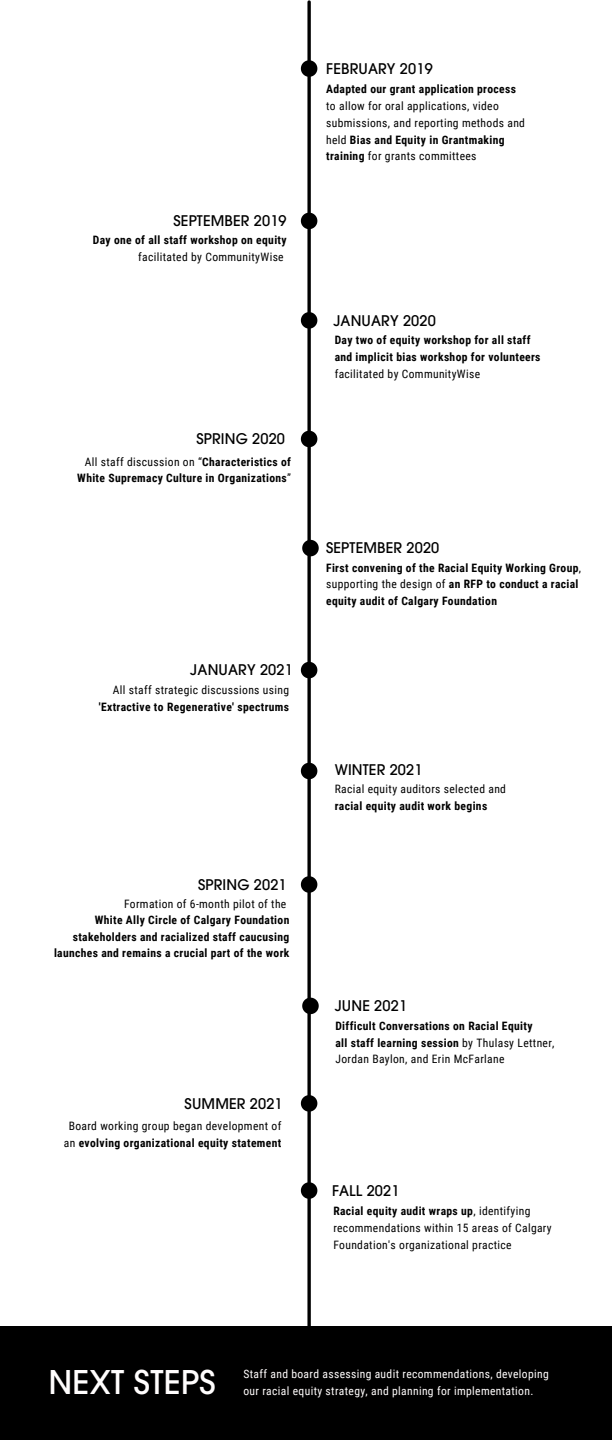
<style>
.page{position:relative;width:612px;height:1440px;background:#fff}
.page>*{position:absolute;margin:0;border:0;box-sizing:border-box;transform-origin:0 0}
.t1{font:500 32.4px "Avant Garde";letter-spacing:.01em;color:#fffdfd}
.t2{font:500 14.6px "Avant Garde";letter-spacing:.01em;color:#000}
.t3{font:700 11.6px/16.7px "Roboto Condensed";letter-spacing:.03em;color:#000;text-align:right}
.t4{font:11.6px/16.7px "Roboto Condensed";letter-spacing:.03em;color:#000}
.t5{font:11.6px "Roboto Condensed";letter-spacing:.03em;color:#fffdfd}
.s1{font-weight:400}
.s2{font-weight:700}
</style>
<div class="page">
<hr style="left:308px;top:2px;width:3px;height:1345px;background:#000">
<svg style="left:301px;top:213px;width:16px;height:16px"></svg>
<svg style="left:301px;top:312px;width:16px;height:17px"></svg>
<div style="left:0;top:1326px;width:612px;height:114px;background:#000"></div>
<svg style="left:301px;top:431px;width:16px;height:16px"></svg>
<svg style="left:302px;top:540px;width:17px;height:16px"></svg>
<svg style="left:301px;top:662px;width:16px;height:16px"></svg>
<svg style="left:301px;top:763px;width:16px;height:16px"></svg>
<svg style="left:301px;top:876px;width:16px;height:17px"></svg>
<svg style="left:302px;top:998px;width:17px;height:16px"></svg>
<svg style="left:301px;top:1095px;width:16px;height:17px"></svg>
<svg style="left:301px;top:1182px;width:16px;height:17px"></svg>
<svg style="left:301px;top:60px;width:16px;height:17px"></svg>
<p class="t2" style="left:174px;top:212px;width:115px">SEPTEMBER 2019</p>
<p class="t3" style="left:93px;top:232px;width:195px">Day one of all staff workshop on equity <span class="s1">facilitated by CommunityWise</span></p>
<p class="t2" style="left:196px;top:430px;width:90px">SPRING 2020</p>
<p class="t3" style="left:77px;top:453px;width:215px"><span class="s1">All staff discussion on “</span>Characteristics of<br>White Supremacy Culture in Organizations<span class="s1">”</span></p>
<p class="t2" style="left:190px;top:660px;width:104px">JANUARY 2021</p>
<p class="t3" style="left:99px;top:681px;width:192px"><span class="s1">All staff strategic discussions using </span>'Extractive to Regenerative' spectrums</p>
<p class="t2" style="left:198px;top:875px;width:90px">SPRING 2021</p>
<p class="t4" style="left:124px;top:895px;width:164px">Formation of 6-month pilot of the</p>
<p class="t3" style="left:95px;top:912px;width:196px">White Ally Circle of Calgary Foundation</p>
<p class="t3" style="left:54px;top:929px;width:237px">stakeholders and racialized staff caucusing launches and remains a crucial part of the work</p>
<p class="t2" style="left:185px;top:1094px;width:100px">SUMMER 2021</p>
<p class="t4" style="left:64px;top:1118px;width:219px;text-align:center">Board working group began development of an <span class="s2">evolving organizational equity statement</span></p>
<p class="t2" style="left:326px;top:60px;width:108px">FEBRUARY 2019</p>
<p class="t3" style="left:326px;top:81px;width:191px">Adapted our grant application process</p>
<p class="t4" style="left:326px;top:98px;width:200px">to allow for oral applications, video submissions, and reporting methods and held <span class="s2">Bias and Equity in Grantmaking training</span> for grants committees</p>
<p class="t2" style="left:333px;top:311px;width:104px">JANUARY 2020</p>
<p class="t3" style="left:335px;top:332px;width:207px;text-align:left">Day two of equity workshop for all staff and implicit bias workshop for volunteers <span class="s1">facilitated by CommunityWise</span></p>
<p class="t2" style="left:326px;top:539px;width:115px">SEPTEMBER 2020</p>
<p class="t3" style="left:326px;top:559px;width:256px;text-align:left">First convening of the Racial Equity Working Group<span class="s1">, supporting the design of</span> an RFP to conduct a racial equity audit of Calgary Foundation</p>
<p class="t2" style="left:335px;top:761px;width:89px">WINTER 2021</p>
<p class="t4" style="left:335px;top:781px;width:173px">Racial equity auditors selected and</p>
<p class="t3" style="left:335px;top:797px;width:154px">racial equity audit work begins</p>
<p class="t2" style="left:335px;top:997px;width:74px">JUNE 2021</p>
<p class="t3" style="left:335px;top:1018px;width:199px">Difficult Conversations on Racial Equity</p>
<p class="t3" style="left:335px;top:1034px;width:221px">all staff learning session <span class="s1">by Thulasy Lettner,</span></p>
<p class="t4" style="left:335px;top:1051px;width:171px">Jordan Baylon, and Erin McFarlane</p>
<p class="t2" style="left:332px;top:1182px;width:69px">FALL 2021</p>
<p class="t4" style="left:333px;top:1203px;width:220px"><span class="s2">Racial equity audit wraps up</span>, identifying recommendations within 15 areas of Calgary<br>Foundation's organizational practice</p>
<p class="t1" style="left:48px;top:1362px;width:169px">NEXT STEPS</p>
<p class="t5" style="left:243px;top:1368px;width:307px">Staff and board assessing audit recommendations, developing</p>
<p class="t5" style="left:243px;top:1384px;width:292px">our racial equity strategy, and planning for implementation.</p>
</div>
